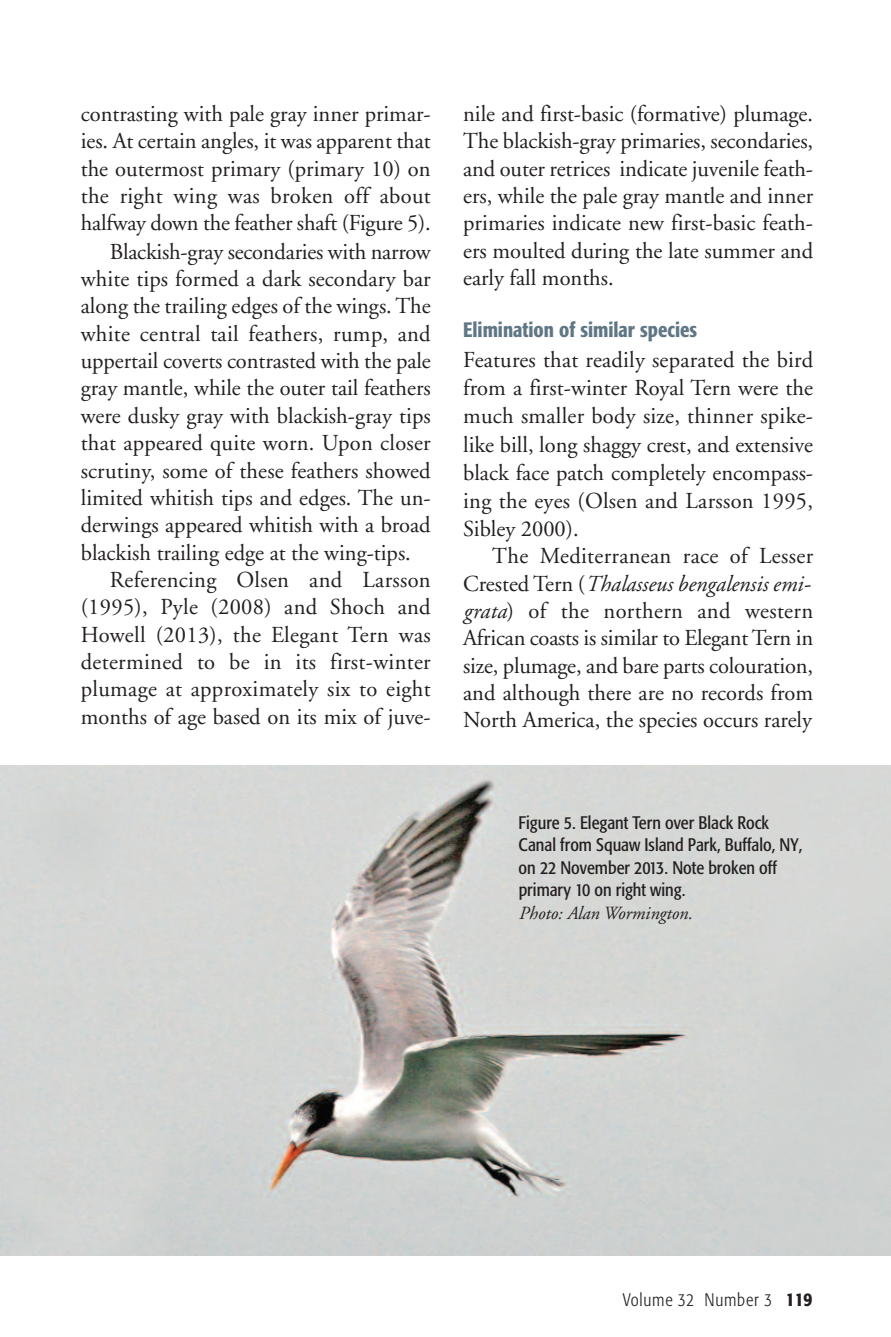
<style>
.page{position:relative;width:891px;height:1337px;background:#fff}
.page>*{position:absolute;margin:0;border:0;box-sizing:border-box;transform-origin:0 0}
.t1{font:22.72px/27.4px "Adobe Garamond";color:#231f20;text-align:justify}
.t2{font:500 condensed 20.7px "Formata";color:#5f7685}
.t3{font:italic 18.45px "Adobe Garamond";color:#231f20}
.t4{font:condensed 18px/22.5px "Formata";color:#231f20}
.t5{font:300 condensed 18px "Formata";letter-spacing:.045em;color:#231f20}
.s1{font-style:italic}
.s2{font-weight:500;font-size:19.12px}
</style>
<div class="page">
<img style="left:0;top:766px;width:891px;height:490px">
<p class="t1" style="left:81px;top:102px;width:351px">contrasting with pale gray inner primar-</p>
<p class="t1" style="left:81px;top:129px;width:351px">ies. At certain angles, it was apparent that</p>
<p class="t1" style="left:81px;top:157px;width:351px">the outermost primary (primary 10) on</p>
<p class="t1" style="left:81px;top:184px;width:351px">the right wing was broken off about</p>
<p class="t1" style="left:81px;top:211px;width:351px">halfway down the feather shaft (Figure 5).</p>
<p class="t1" style="left:110px;top:240px;width:322px">Blackish-gray secondaries with narrow</p>
<p class="t1" style="left:81px;top:267px;width:351px">white tips formed a dark secondary bar</p>
<p class="t1" style="left:81px;top:294px;width:351px">along the trailing edges of the wings. The</p>
<p class="t1" style="left:81px;top:322px;width:351px">white central tail feathers, rump, and</p>
<p class="t1" style="left:81px;top:349px;width:351px">uppertail coverts contrasted with the pale</p>
<p class="t1" style="left:81px;top:376px;width:351px">gray mantle, while the outer tail feathers</p>
<p class="t1" style="left:81px;top:404px;width:351px">were dusky gray with blackish-gray tips</p>
<p class="t1" style="left:81px;top:431px;width:351px">that appeared quite worn. Upon closer</p>
<p class="t1" style="left:81px;top:458px;width:351px">scrutiny, some of these feathers showed</p>
<p class="t1" style="left:81px;top:486px;width:351px">limited whitish tips and edges. The un-</p>
<p class="t1" style="left:81px;top:513px;width:351px">derwings appeared whitish with a broad</p>
<p class="t1" style="left:81px;top:540px;width:332px">blackish trailing edge at the wing-tips.</p>
<p class="t1" style="left:110px;top:568px;width:322px">Referencing Olsen and Larsson</p>
<p class="t1" style="left:81px;top:595px;width:351px">(1995), Pyle (2008) and Shoch and</p>
<p class="t1" style="left:81px;top:622px;width:351px">Howell (2013), the Elegant Tern was</p>
<p class="t1" style="left:81px;top:650px;width:351px">determined to be in its first-winter</p>
<p class="t1" style="left:81px;top:677px;width:351px">plumage at approximately six to eight</p>
<p class="t1" style="left:81px;top:704px;width:351px">months of age based on its mix of juve-</p>
<p class="t1" style="left:463px;top:102px;width:351px">nile and first-basic (formative) plumage.<br>The blackish-gray primaries, secondaries, and outer retrices indicate juvenile feath&shy;ers, while the pale gray mantle and inner primaries indicate new first-basic feath&shy;ers moulted during the late summer and early fall months.</p>
<p class="t2" style="left:463px;top:321px;width:236px">Elimination of similar species</p>
<p class="t1" style="left:463px;top:348px;width:351px;line-height:28.1px">Features that readily separated the bird from a first-winter Royal Tern were the much smaller body size, thinner spike&shy;like bill, long shaggy crest, and extensive black face patch completely encompass&shy;ing the eyes (Olsen and Larsson 1995, Sibley 2000).</p>
<p class="t1" style="left:463px;top:544px;width:351px;text-indent:29px">The Mediterranean race of Lesser Crested Tern (<span class="s1">Thalasseus bengalensis emi&shy;grata</span>) of the northern and western African coasts is similar to Elegant Tern in size, plumage, and bare parts colouration, and although there are no records from North America, the species occurs rarely</p>
<p class="t4" style="left:519px;top:812px;width:285px">Figure 5. Elegant Tern over Black Rock Canal from Squaw Island Park, Buffalo, NY, on 22 November 2013. Note broken off primary 10 on right wing.</p>
<p class="t3" style="left:519px;top:905px;width:175px">Photo: Alan Wormington.</p>
<p class="t5" style="left:623px;top:1292px;width:191px">Volume 32 Number 3 <span class="s2">119</span></p>
</div>
